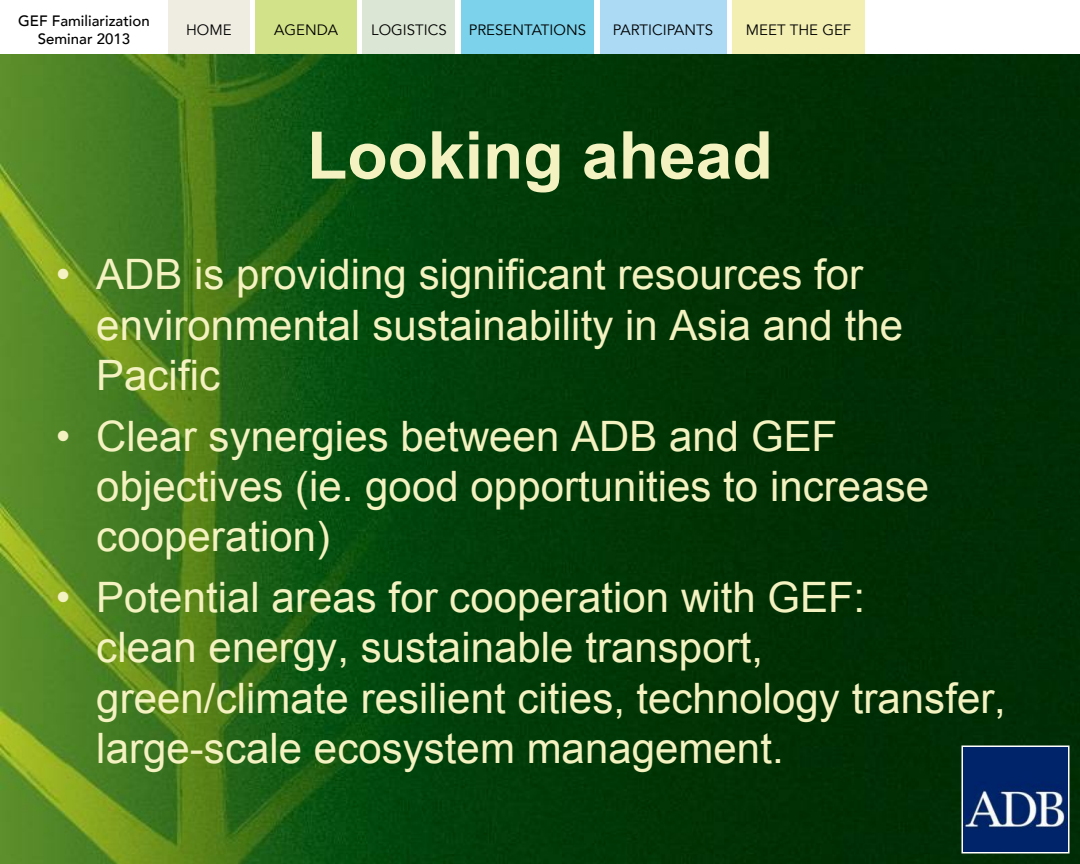
<style>
.page{position:relative;width:1080px;height:864px;background:#fff}
.page>*{position:absolute;margin:0;border:0;box-sizing:border-box;transform-origin:0 0}
.t1{font:700 66px "Arial";color:#f3f2c0}
.t2{font:42px/50.4px "Arial";color:#f3f2c0}
.t3{font:15px "Avenir";color:#000}
.t4{font:500 15px/18px "Avenir";color:#000;text-align:center}
</style>
<div class="page">
<div style="left:168px;top:0;width:82px;height:54px;background:#efede2"></div>
<div style="left:600px;top:0;width:126px;height:54px;background:#acdaf5"></div>
<div style="left:363px;top:0;width:92px;height:54px;background:#dbe7d4"></div>
<div style="left:732px;top:0;width:133px;height:54px;background:#f3efb3"></div>
<div style="left:256px;top:0;width:101px;height:54px;background:#d2e288"></div>
<div style="left:461px;top:0;width:133px;height:54px;background:#7bd2ea"></div>
<img style="left:1px;top:55px;width:1079px;height:809px">
<img style="left:965px;top:749px;width:102px;height:102px">
<div style="left:962px;top:746px;width:108px;height:108px;border:2px solid #fff"></div>
<p class="t4" style="left:18px;top:10px;width:133px">GEF Familiarization<br>Seminar 2013</p>
<p class="t3" style="left:186px;top:20px;width:47px">HOME</p>
<p class="t3" style="left:274px;top:20px;width:65px">AGENDA</p>
<p class="t3" style="left:371px;top:20px;width:77px">LOGISTICS</p>
<p class="t3" style="left:469px;top:20px;width:119px">PRESENTATIONS</p>
<p class="t3" style="left:613px;top:20px;width:102px">PARTICIPANTS</p>
<p class="t3" style="left:746px;top:20px;width:107px">MEET THE GEF</p>
<h1 class="t1" style="left:307px;top:111px;width:467px">Looking ahead</h1>
<p class="t2" style="left:96px;top:250px;width:808px;text-indent:-41px">• ADB is providing significant resources for environmental sustainability in Asia and the<br>Pacific</p>
<p class="t2" style="left:96px;top:411px;width:834px;text-indent:-41px">• Clear synergies between ADB and GEF objectives (ie. good opportunities to increase cooperation)</p>
<p class="t2" style="left:96px;top:572px;width:911px;text-indent:-41px">• Potential areas for cooperation with GEF:<br>clean energy, sustainable transport, green/climate resilient cities, technology transfer, large-scale ecosystem management.</p>
</div>
